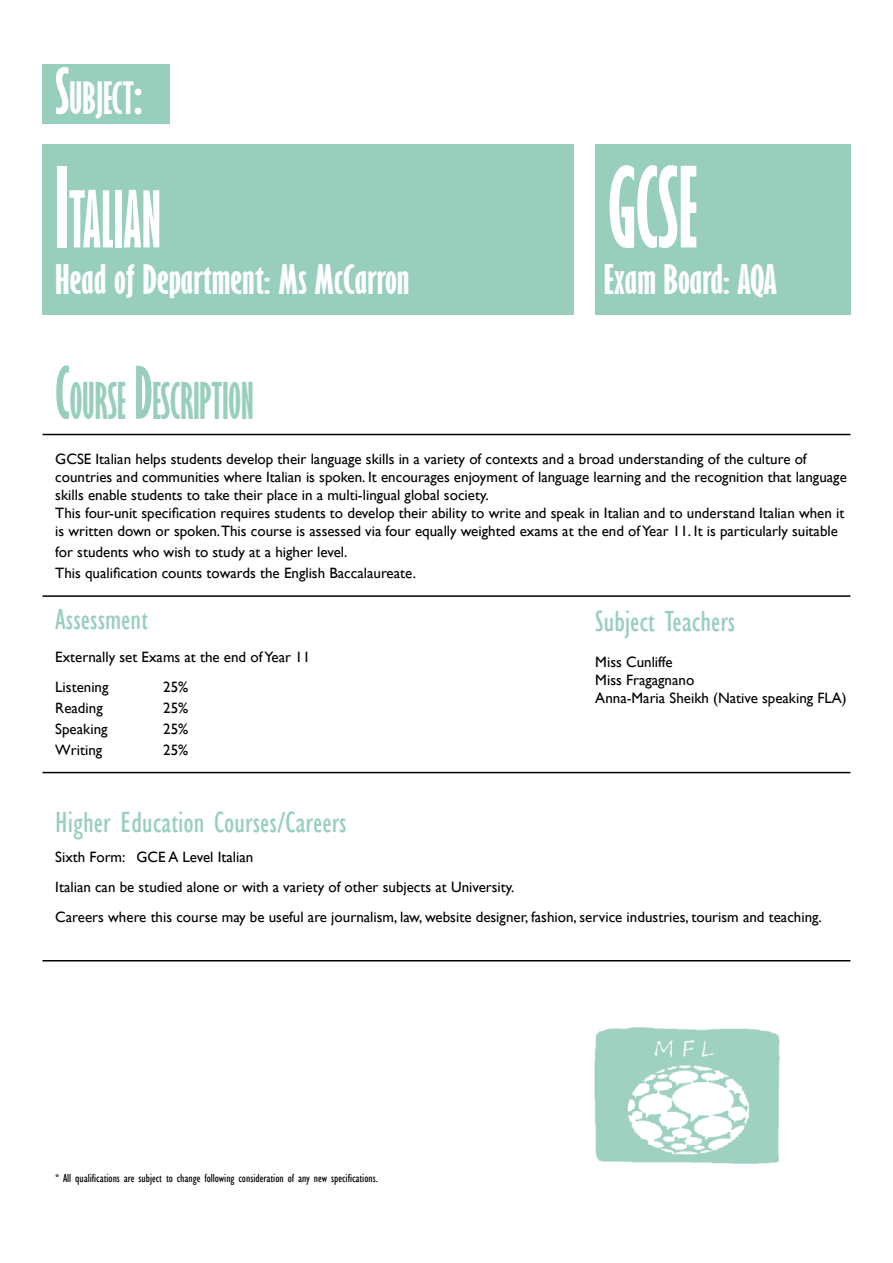
<style>
.page{position:relative;width:893px;height:1263px;background:#fff}
.page>*{position:absolute;margin:0;border:0;box-sizing:border-box;transform-origin:0 0}
.t1{font:700 extra-condensed 102.6px "Gill Sans";color:#fff;scale:.83 1}
.t2{font:700 extra-condensed 71.85px "Gill Sans";color:#fff;scale:.83 1}
.t3{font:700 extra-condensed 46.65px "Gill Sans";color:#98cfbc;scale:.83 1}
.t4{font:700 extra-condensed 40.95px "Gill Sans";color:#fff}
.t5{font:700 extra-condensed 37.5px "Gill Sans";color:#fff;scale:1.2 1}
.t6{font:condensed 30px "Gill Sans";color:#98cfbc}
.t7{font:15px/18px "Gill Sans";color:#000}
.t8{font:condensed 12px "Gill Sans";color:#000}
.s1{font-size:58.5px}
.s2{font-size:102.6px}
.s3{font-size:66.6px}
</style>
<div class="page">
<div style="left:43px;top:64px;width:127px;height:59px;background:#98cfbc"></div>
<div style="left:595px;top:145px;width:255px;height:170px;background:#98cfbc"></div>
<div style="left:43px;top:145px;width:531px;height:170px;background:#98cfbc"></div>
<hr style="left:43px;top:434px;width:807px;height:1px;background:#000">
<hr style="left:43px;top:595px;width:807px;height:2px;background:#000">
<hr style="left:43px;top:772px;width:807px;height:1px;background:#000">
<hr style="left:43px;top:960px;width:807px;height:1px;background:#000">
<img style="left:594px;top:1027px;width:186px;height:137px">
<h3 class="t4" style="left:55px;top:73px;width:88px"><span class="s1">S</span>UBJECT<span class="s1">:</span></h3>
<h2 class="t2" style="left:55px;top:176px;width:129px"><span class="s2">I</span>TALIAN</h2>
<h1 class="t1" style="left:608px;top:145px;width:28px">GCSE</h1>
<h3 class="t5" style="left:55px;top:256px;width:297px">Head of Department: Ms McCarron</h3>
<h3 class="t5" style="left:604px;top:256px;width:146px">Exam Board: AQA</h3>
<h3 class="t3" style="left:55px;top:372px;width:240px"><span class="s3">C</span>OURSE <span class="s3">D</span>ESCRIPTION</h3>
<p class="t7" style="left:55px;top:450px;width:793px">GCSE Italian helps students develop their language skills in a variety of contexts and a broad understanding of the culture of countries and communities where Italian is spoken. It encourages enjoyment of language learning and the recognition that language skills enable students to take their place in a multi-lingual global society.<br>This four-unit specification requires students to develop their ability to write and speak in Italian and to understand Italian when it is written down or spoken.This course is assessed via four equally weighted exams at the end of Year 11. It is particularly suitable</p>
<p class="t7" style="left:55px;top:542px;width:362px;line-height:21px">for students who wish to study at a higher level.<br>This qualification counts towards the English Baccalaureate.</p>
<h3 class="t6" style="left:55px;top:601px;width:94px">Assessment</h3>
<p class="t7" style="left:55px;top:642px;width:256px;line-height:30px">Externally set Exams at the end of Year 11<br>Listening</p>
<h3 class="t6" style="left:595px;top:603px;width:142px">Subject Teachers</h3>
<p class="t7" style="left:595px;top:653px;width:253px">Miss Cunliffe<br>Miss Fragagnano<br>Anna-Maria Sheikh (Native speaking FLA)</p>
<p class="t7" style="left:163px;top:678px;width:27px">25%</p>
<p class="t7" style="left:55px;top:699px;width:49px">Reading</p>
<p class="t7" style="left:163px;top:699px;width:27px">25%</p>
<p class="t7" style="left:55px;top:720px;width:54px">Speaking</p>
<p class="t7" style="left:163px;top:720px;width:27px">25%</p>
<p class="t7" style="left:55px;top:741px;width:49px">Writing</p>
<p class="t7" style="left:163px;top:741px;width:27px">25%</p>
<h3 class="t6" style="left:55px;top:804px;width:293px">Higher Education Courses/Careers</h3>
<p class="t7" style="left:55px;top:842px;width:768px;line-height:30px">Sixth Form: GCE A Level Italian<br>Italian can be studied alone or with a variety of other subjects at University.<br>Careers where this course may be useful are journalism, law, website designer, fashion, service industries, tourism and teaching.</p>
<p class="t8" style="left:55px;top:1171px;width:324px">* All qualifications are subject to change following consideration of any new specifications.</p>
</div>
